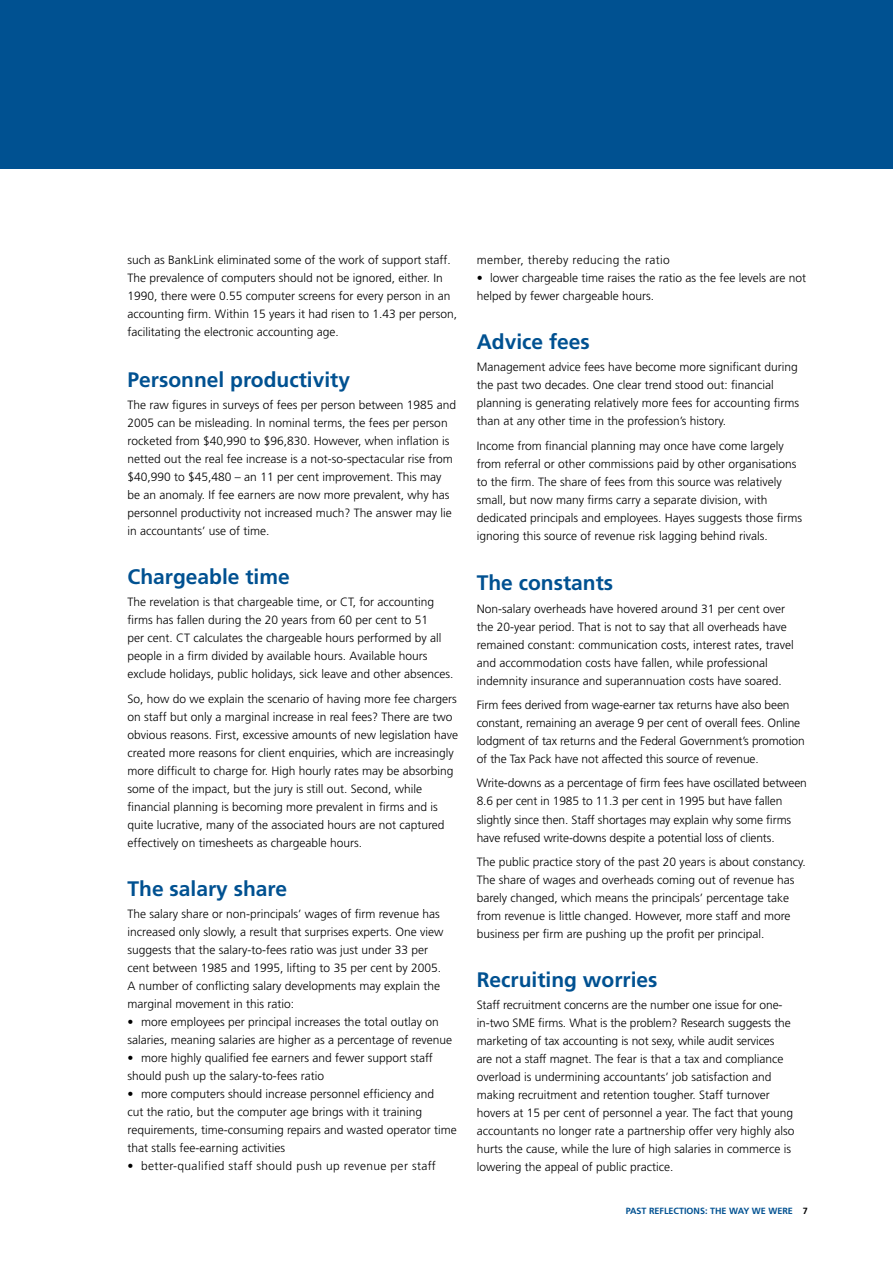
<style>
.page{position:relative;width:893px;height:1263px;background:#fff}
.page>*{position:absolute;margin:0;border:0;box-sizing:border-box;transform-origin:0 0}
.t1{font:700 21px "Frutiger";color:#005191}
.t2{font:300 12px/18px "Frutiger";color:#000}
.t3{font:300 12px "Frutiger";letter-spacing:.03em;color:#000}
.t4{font:700 9px "Frutiger";color:#005191}
</style>
<div class="page">
<div style="left:0;top:0;width:893px;height:168px;background:#005191"></div>
<p class="t2" style="left:128px;top:251px;width:331px">such as BankLink eliminated some of the work of support staff.<br>The prevalence of computers should not be ignored, either. In 1990, there were 0.55 computer screens for every person in an accounting firm. Within 15 years it had risen to 1.43 per person, facilitating the electronic accounting age.</p>
<h1 class="t1" style="left:128px;top:367px;width:224px">Personnel productivity</h1>
<p class="t2" style="left:128px;top:396px;width:330px">The raw figures in surveys of fees per person between 1985 and 2005 can be misleading. In nominal terms, the fees per person rocketed from $40,990 to $96,830. However, when inflation is netted out the real fee increase is a not-so-spectacular rise from $40,990 to $45,480 – an 11 per cent improvement. This may be an anomaly. If fee earners are now more prevalent, why has personnel productivity not increased much? The answer may lie in accountants’ use of time.</p>
<h1 class="t1" style="left:128px;top:564px;width:164px">Chargeable time</h1>
<p class="t2" style="left:128px;top:593px;width:328px">The revelation is that chargeable time, or CT, for accounting firms has fallen during the 20 years from 60 per cent to 51<br>per cent. CT calculates the chargeable hours performed by all people in a firm divided by available hours. Available hours exclude holidays, public holidays, sick leave and other absences.</p>
<p class="t2" style="left:128px;top:690px;width:332px">So, how do we explain the scenario of having more fee chargers on staff but only a marginal increase in real fees? There are two obvious reasons. First, excessive amounts of new legislation have created more reasons for client enquiries, which are increasingly more difficult to charge for. High hourly rates may be absorbing some of the impact, but the jury is still out. Second, while financial planning is becoming more prevalent in firms and is quite lucrative, many of the associated hours are not captured effectively on timesheets as chargeable hours.</p>
<h1 class="t1" style="left:128px;top:876px;width:161px">The salary share</h1>
<p class="t2" style="left:128px;top:905px;width:317px">The salary share or non-principals’ wages of firm revenue has increased only slowly, a result that surprises experts. One view suggests that the salary-to-fees ratio was just under 33 per cent between 1985 and 1995, lifting to 35 per cent by 2005.<br>A number of conflicting salary developments may explain the marginal movement in this ratio:</p>
<p class="t2" style="left:128px;top:1013px;width:326px">• more employees per principal increases the total outlay on salaries, meaning salaries are higher as a percentage of revenue</p>
<p class="t2" style="left:128px;top:1049px;width:307px">• more highly qualified fee earners and fewer support staff should push up the salary-to-fees ratio</p>
<p class="t2" style="left:128px;top:1085px;width:331px">• more computers should increase personnel efficiency and<br>cut the ratio, but the computer age brings with it training requirements, time-consuming repairs and wasted operator time that stalls fee-earning activities</p>
<p class="t3" style="left:128px;top:1159px;width:310px">• better-qualified staff should push up revenue per staff</p>
<p class="t3" style="left:477px;top:253px;width:195px">member, thereby reducing the ratio</p>
<p class="t2" style="left:477px;top:269px;width:331px">• lower chargeable time raises the ratio as the fee levels are not helped by fewer chargeable hours.</p>
<h1 class="t1" style="left:477px;top:329px;width:115px">Advice fees</h1>
<p class="t2" style="left:477px;top:358px;width:324px">Management advice fees have become more significant during the past two decades. One clear trend stood out: financial planning is generating relatively more fees for accounting firms than at any other time in the profession’s history.</p>
<p class="t2" style="left:477px;top:437px;width:327px">Income from financial planning may once have come largely from referral or other commissions paid by other organisations to the firm. The share of fees from this source was relatively small, but now many firms carry a separate division, with dedicated principals and employees. Hayes suggests those firms ignoring this source of revenue risk lagging behind rivals.</p>
<h1 class="t1" style="left:477px;top:571px;width:138px">The constants</h1>
<p class="t2" style="left:477px;top:600px;width:318px">Non-salary overheads have hovered around 31 per cent over the 20-year period. That is not to say that all overheads have remained constant: communication costs, interest rates, travel and accommodation costs have fallen, while professional indemnity insurance and superannuation costs have soared.</p>
<p class="t2" style="left:477px;top:696px;width:330px">Firm fees derived from wage-earner tax returns have also been constant, remaining an average 9 per cent of overall fees. Online lodgment of tax returns and the Federal Government’s promotion of the Tax Pack have not affected this source of revenue.</p>
<p class="t2" style="left:477px;top:774px;width:332px">Write-downs as a percentage of firm fees have oscillated between 8.6 per cent in 1985 to 11.3 per cent in 1995 but have fallen slightly since then. Staff shortages may explain why some firms have refused write-downs despite a potential loss of clients.</p>
<p class="t2" style="left:477px;top:853px;width:330px">The public practice story of the past 20 years is about constancy.<br>The share of wages and overheads coming out of revenue has barely changed, which means the principals’ percentage take from revenue is little changed. However, more staff and more business per firm are pushing up the profit per principal.</p>
<h1 class="t1" style="left:477px;top:967px;width:182px">Recruiting worries</h1>
<p class="t2" style="left:477px;top:996px;width:319px">Staff recruitment concerns are the number one issue for one&shy;in-two SME firms. What is the problem? Research suggests the marketing of tax accounting is not sexy, while audit services<br>are not a staff magnet. The fear is that a tax and compliance overload is undermining accountants’ job satisfaction and making recruitment and retention tougher. Staff turnover hovers at 15 per cent of personnel a year. The fact that young accountants no longer rate a partnership offer very highly also hurts the cause, while the lure of high salaries in commerce is lowering the appeal of public practice.</p>
<p class="t4" style="left:626px;top:1206px;width:60px">PAST RE FLECTIONS</p>
<p class="t4" style="left:705px;top:1206px;width:12px">: THE</p>
<p class="t4" style="left:729px;top:1206px;width:47px">WAY WE WERE</p>
</div>
